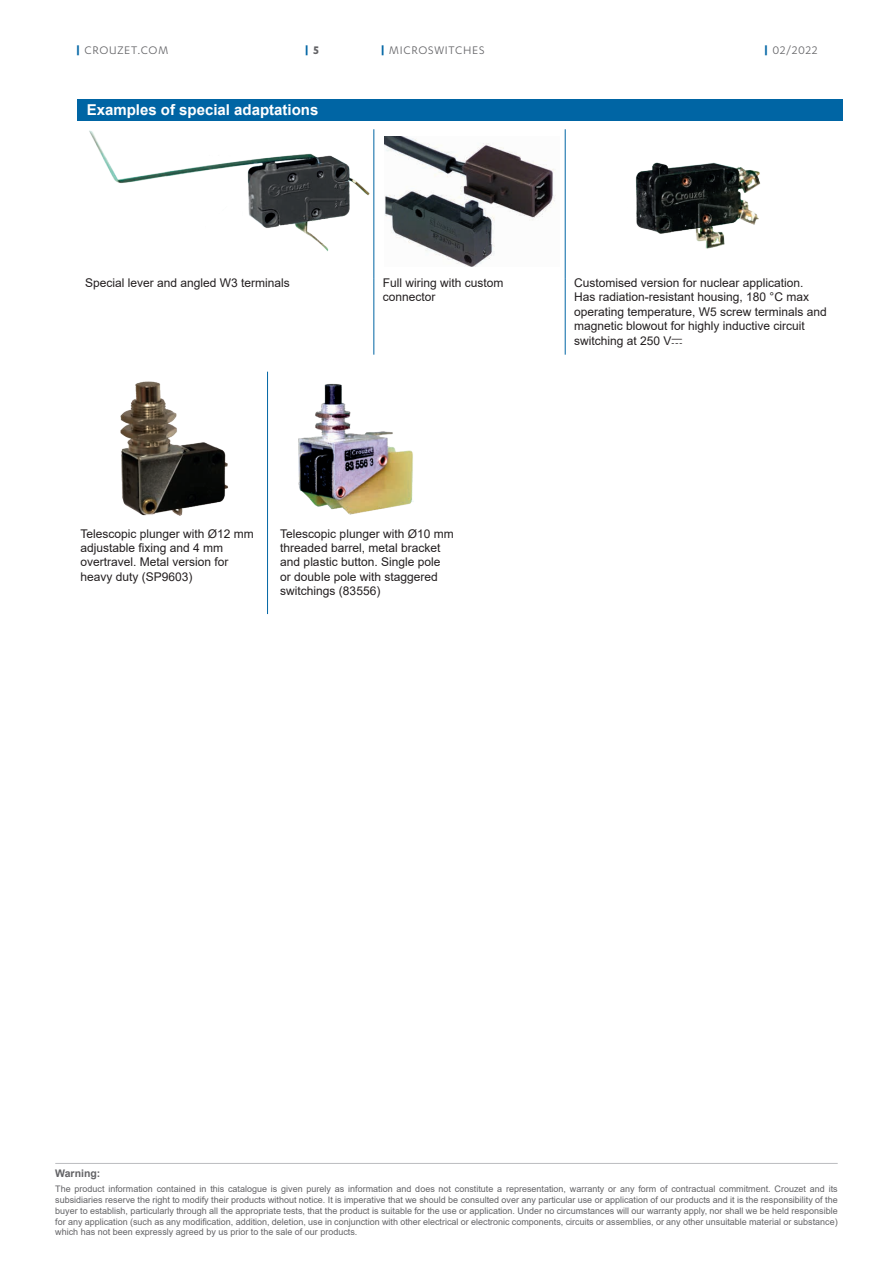
<style>
.page{position:relative;width:893px;height:1263px;background:#fff}
.page>*{position:absolute;margin:0;border:0;box-sizing:border-box;transform-origin:0 0}
.t1{font:700 15px "Arial";color:#fff}
.t2{font:12.75px "Karbon";letter-spacing:.06em;color:#636366}
.t3{font:700 12.75px "Karbon";color:#0065a4}
.t4{font:12px/14.4px "Arial";color:#231f20}
.t5{font:700 10.5px "Arial";color:#636366}
.t6{font:9px/10.8px "Arial";color:#636366;text-align:justify}
.s1{font-weight:700;color:#0065a4}
.s2{color:#636366}
.s3{font-family:"Graph Schneider";font-size:11.25px}
</style>
<div class="page">
<div style="left:76px;top:99px;width:766px;height:22px;background:#0065a4"></div>
<hr style="left:373px;top:129px;width:1px;height:149px;background:#0065a4">
<hr style="left:565px;top:129px;width:1px;height:149px;background:#0065a4">
<hr style="left:373px;top:278px;width:1px;height:77px;background:#0065a4">
<hr style="left:565px;top:278px;width:1px;height:77px;background:#0065a4">
<img style="left:89px;top:129px;width:286px;height:132px">
<img style="left:384px;top:136px;width:172px;height:130px">
<img style="left:635px;top:162px;width:126px;height:87px">
<hr style="left:267px;top:372px;width:1px;height:157px;background:#0065a4">
<hr style="left:267px;top:529px;width:1px;height:85px;background:#0065a4">
<img style="left:120px;top:381px;width:108px;height:135px">
<img style="left:298px;top:383px;width:116px;height:132px">
<hr style="left:55px;top:1163px;width:783px;height:1px;background:#bcbdc0">
<h2 class="t2" style="left:76px;top:43px;width:93px"><span class="s1">|</span> CROUZET.COM</h2>
<h2 class="t3" style="left:305px;top:43px;width:16px">| <span class="s2">5</span></h2>
<h2 class="t2" style="left:381px;top:43px;width:105px"><span class="s1">|</span> MICROSWITCHES</h2>
<h1 class="t1" style="left:87px;top:99px;width:233px">Examples of special adaptations</h1>
<h2 class="t2" style="left:764px;top:43px;width:55px"><span class="s1">|</span> 02/2022</h2>
<h3 class="t4" style="left:85px;top:275px;width:206px">Special lever and angled W3 terminals</h3>
<h3 class="t4" style="left:383px;top:275px;width:122px">Full wiring with custom connector</h3>
<h3 class="t4" style="left:574px;top:275px;width:254px">Customised version for nuclear application.<br>Has radiation-resistant housing, 180 °C max operating temperature, W5 screw terminals and magnetic blowout for highly inductive circuit switching at 250 V<span class="s3">c</span></h3>
<h3 class="t4" style="left:80px;top:526px;width:175px">Telescopic plunger with Ø12 mm adjustable fixing and 4 mm overtravel. Metal version for heavy duty (SP9603)</h3>
<h3 class="t4" style="left:280px;top:526px;width:175px">Telescopic plunger with Ø10 mm threaded barrel, metal bracket and plastic button. Single pole or double pole with staggered switchings (83556)</h3>
<p class="t5" style="left:55px;top:1166px;width:47px">Warning:</p>
<p class="t6" style="left:55px;top:1183px;width:784px">The product information contained in this catalogue is given purely as information and does not constitute a representation, warranty or any form of contractual commitment. Crouzet and its subsidiaries reserve the right to modify their products without notice. It is imperative that we should be consulted over any particular use or application of our products and it is the responsibility of the buyer to establish, particularly through all the appropriate tests, that the product is suitable for the use or application. Under no circumstances will our warranty apply, nor shall we be held responsible for any application (such as any modification, addition, deletion, use in conjunction with other electrical or electronic components, circuits or assemblies, or any other unsuitable material or substance) which has not been expressly agreed by us prior to the sale of our products.</p>
</div>
